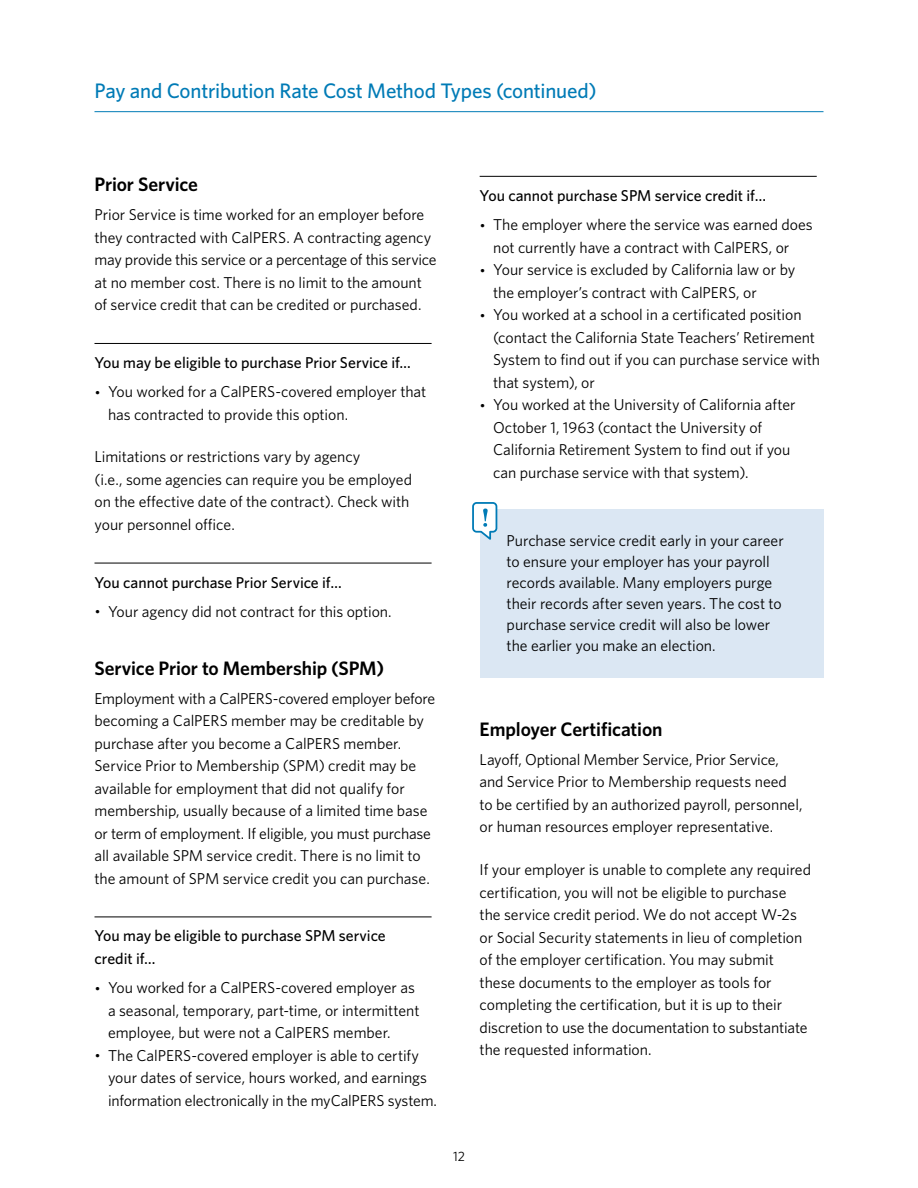
<style>
.page{position:relative;width:918px;height:1188px;background:#fff}
.page>*{position:absolute;margin:0;border:0;box-sizing:border-box;transform-origin:0 0}
.t1{font:500 21px "Knhlfq Whitney";letter-spacing:-.01em;color:#007bb6}
.t2{font:600 19.5px "Lktsrw Whitney";letter-spacing:-.01em;color:#000}
.t3{font:15.75px/22.5px "Hfknsm Whitney";letter-spacing:-.005em;color:#000}
.t4{font:500 15.75px/22.5px "Knhlfq Whitney";color:#000}
.t5{font:13.5px "Hfknsm Whitney";color:#000}
.s1{font-family:"Nwxrft Trebuchet MS";font-size:12px}
</style>
<div class="page">
<hr style="left:94px;top:343px;width:338px;height:1px;background:#000">
<hr style="left:94px;top:563px;width:338px;height:1px;background:#000">
<hr style="left:94px;top:917px;width:338px;height:1px;background:#000">
<hr style="left:480px;top:176px;width:337px;height:1px;background:#000">
<div style="left:480px;top:509px;width:344px;height:169px;background:#dbe7f3"></div>
<svg style="left:472px;top:502px;width:26px;height:38px"></svg>
<hr style="left:94px;top:111px;width:730px;height:1px;background:#007bb6">
<h1 class="t1" style="left:94px;top:77px;width:504px">Pay and Contribution Rate Cost Method Types (continued)</h1>
<h3 class="t2" style="left:94px;top:171px;width:105px">Prior Service</h3>
<p class="t3" style="left:94px;top:203px;width:344px">Prior Service is time worked for an employer before they contracted with CalPERS . A contracting agency may provide this service or a percentage of this service at no member cost . There is no limit to the amount of service credit that can be credited or purchased .</p>
<p class="t4" style="left:94px;top:351px;width:318px">You may be eligible to purchase Prior Service if…</p>
<p class="t3" style="left:108px;top:380px;width:320px;text-indent:-14px"><span class="s1">•</span> You worked for a CalPERS-covered employer that has contracted to provide this option .</p>
<p class="t3" style="left:95px;top:445px;width:319px">Limitations or restrictions vary by agency<br>(i .e ., some agencies can require you be employed on the effective date of the contract) . Check with your personnel office .</p>
<p class="t4" style="left:95px;top:571px;width:249px">You cannot purchase Prior Service if…</p>
<p class="t3" style="left:94px;top:600px;width:299px"><span class="s1">•</span> Your agency did not contract for this option .</p>
<h3 class="t2" style="left:94px;top:655px;width:291px">Service Prior to Membership (SPM)</h3>
<p class="t3" style="left:94px;top:687px;width:342px">Employment with a CalPERS-covered employer before becoming a CalPERS member may be creditable by purchase after you become a CalPERS member .<br>Service Prior to Membership (SPM) credit may be available for employment that did not qualify for membership, usually because of a limited time base or term of employment . If eligible, you must purchase all available SPM service credit . There is no limit to the amount of SPM service credit you can purchase .</p>
<p class="t4" style="left:94px;top:924px;width:293px">You may be eligible to purchase SPM service credit if…</p>
<p class="t3" style="left:108px;top:976px;width:313px;text-indent:-14px"><span class="s1">•</span> You worked for a CalPERS-covered employer as a seasonal, temporary, part-time, or intermittent employee, but were not a CalPERS member .</p>
<p class="t3" style="left:108px;top:1044px;width:331px;text-indent:-14px"><span class="s1">•</span> The CalPERS-covered employer is able to certify your dates of service, hours worked, and earnings information electronically in the myCalPERS system .</p>
<p class="t4" style="left:480px;top:184px;width:288px">You cannot purchase SPM service credit if…</p>
<p class="t3" style="left:493px;top:213px;width:321px;text-indent:-14px"><span class="s1">•</span> The employer where the service was earned does not currently have a contract with CalPERS, or</p>
<p class="t3" style="left:493px;top:258px;width:304px;text-indent:-14px"><span class="s1">•</span> Your service is excluded by California law or by the employer’s contract with CalPERS, or</p>
<p class="t3" style="left:493px;top:303px;width:328px;text-indent:-14px"><span class="s1">•</span> You worked at a school in a certificated position (contact the California State Teachers’ Retirement System to find out if you can purchase service with that system), or</p>
<p class="t3" style="left:493px;top:393px;width:304px;text-indent:-14px"><span class="s1">•</span> You worked at the University of California after October 1, 1963 (contact the University of California Retirement System to find out if you can purchase service with that system) .</p>
<p class="t3" style="left:507px;top:529px;width:279px;line-height:21px">Purchase service credit early in your career to ensure your employer has your payroll records available . Many employers purge their records after seven years . The cost to purchase service credit will also be lower the earlier you make an election .</p>
<h3 class="t2" style="left:480px;top:716px;width:184px">Employer Certification</h3>
<p class="t3" style="left:480px;top:748px;width:324px">Layoff, Optional Member Service, Prior Service, and Service Prior to Membership requests need to be certified by an authorized payroll, personnel, or human resources employer representative .</p>
<p class="t3" style="left:480px;top:858px;width:333px">If your employer is unable to complete any required certification, you will not be eligible to purchase the service credit period . We do not accept W-2s or Social Security statements in lieu of completion of the employer certification . You may submit these documents to the employer as tools for completing the certification, but it is up to their discretion to use the documentation to substantiate the requested information .</p>
<p class="t5" style="left:453px;top:1147px;width:13px">12</p>
</div>
